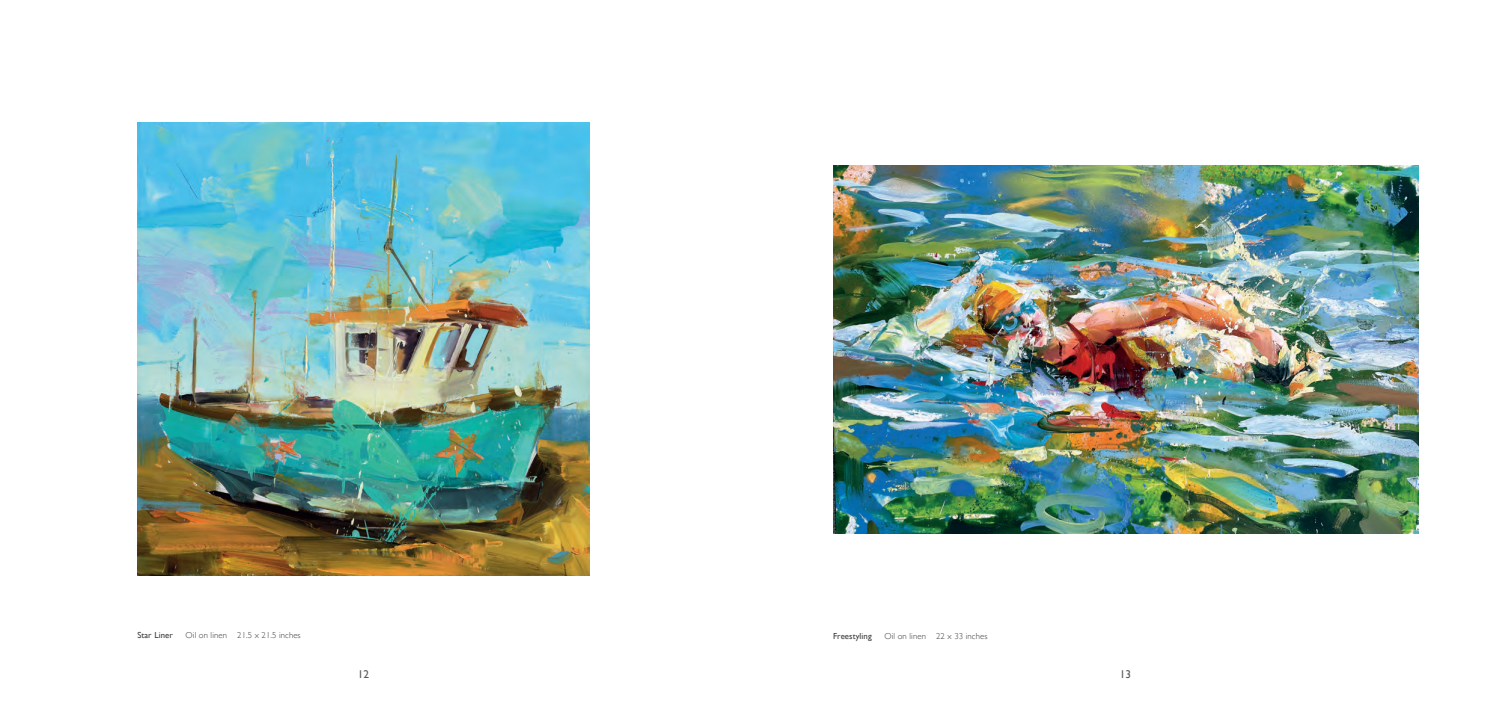
<style>
.page{position:relative;width:1489px;height:709px;background:#fff}
.page>*{position:absolute;margin:0;border:0;box-sizing:border-box;transform-origin:0 0}
.t1{font:11.25px "Gill Sans";color:#57585a}
.t2{font:300 8.75px "Gill Sans";letter-spacing:.01em;color:#3e3e3f}
.t3{font:8.75px "Gill Sans";letter-spacing:.01em;color:#3e3e3f}
</style>
<div class="page">
<img style="left:833px;top:166px;width:584px;height:367px">
<img style="left:137px;top:123px;width:452px;height:452px">
<p class="t3" style="left:137px;top:630px;width:37px">Star Liner</p>
<p class="t2" style="left:186px;top:628px;width:117px">Oil on linen 21.5 x 21.5 inches</p>
<p class="t3" style="left:833px;top:630px;width:40px">Freestyling</p>
<p class="t2" style="left:884px;top:629px;width:104px">Oil on linen 22 x 33 inches</p>
<p class="t1" style="left:358px;top:667px;width:13px">12</p>
<p class="t1" style="left:1119px;top:667px;width:13px">13</p>
</div>
